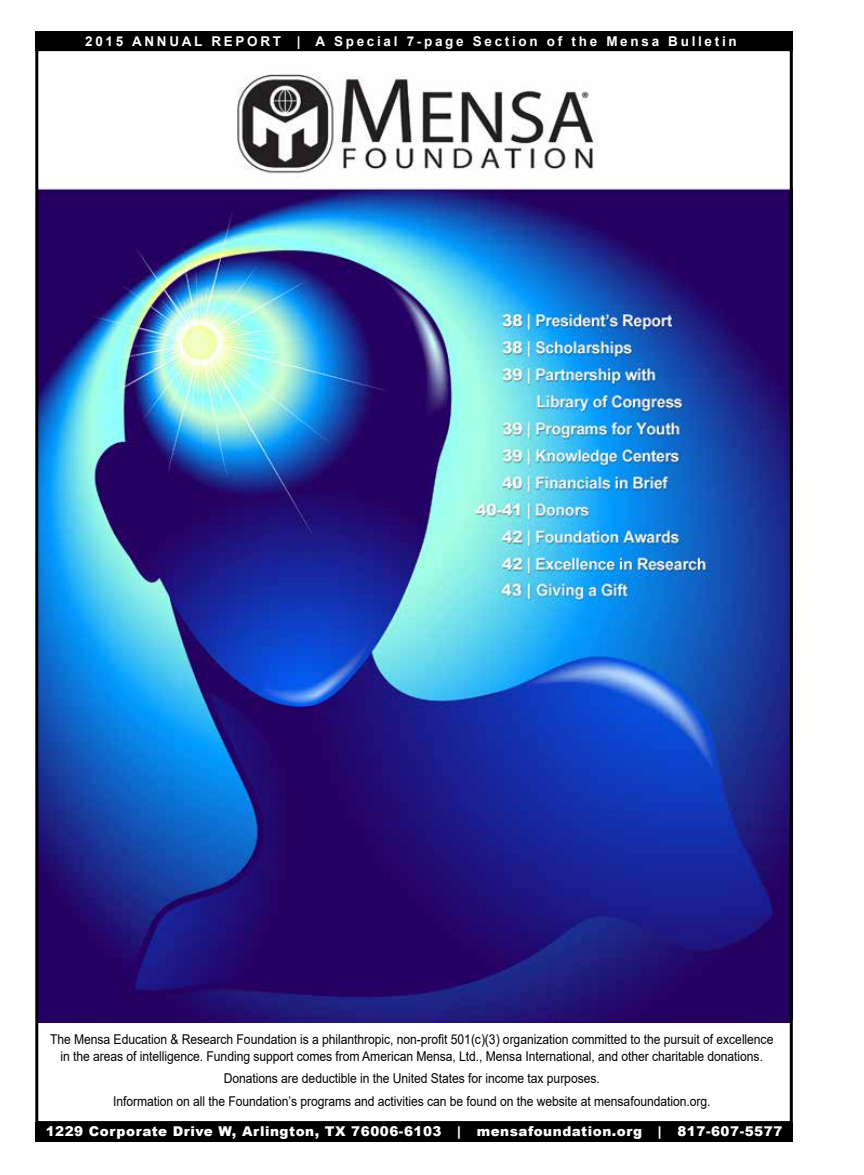
<style>
.page{position:relative;width:864px;height:1175px;background:#fff}
.page>*{position:absolute;margin:0;border:0;box-sizing:border-box;transform-origin:0 0}
.t1{font:13.5px/16.5px "Arial";letter-spacing:-.005em;color:#000;text-align:center;scale:.9 1}
.t2{font:900 13.5px "Arial";letter-spacing:.04em;color:#fff}
.t3{font:700 13.5px "Arial";letter-spacing:.01em;color:#fff}
.t4{font:700 13.5px "Arial";letter-spacing:.2em;color:#fff}
</style>
<div class="page">
<img style="left:39px;top:74px;width:750px;height:948px">
<div style="left:35px;top:31px;width:758px;height:19px;background:#000"></div>
<div style="left:35px;top:1121px;width:758px;height:20px;background:#000"></div>
<p class="t4" style="left:85px;top:32px;width:653px">2015 ANNUAL REPORT | A Special 7-page Section of the Mensa Bulletin</p>
<p class="t1" style="left:50px;top:1031px;width:805px">The Mensa Education &amp; Research Foundation is a philanthropic, non-profit 501(c)(3) organization committed to the pursuit of excellence in the areas of intelligence. Funding support comes from American Mensa, Ltd., Mensa International, and other charitable donations.</p>
<p class="t1" style="left:113px;top:1067px;width:665px;line-height:22.5px">Donations are deductible in the United States for income tax purposes.<br>Information on all the Foundation’s programs and activities can be found on the website at mensafoundation.org.</p>
<p class="t3" style="left:115px;top:1122px;width:584px">1229 Corporate Drive, Arlington, TX 6006-6103 | mensafoundation.org | 817-607-557</p>
<p class="t2" style="left:46px;top:1121px;width:738px">1229 Corporate Drive W, Arlington, TX 76006-6103 | mensafoundation.org | 817-607-5577</p>
</div>
